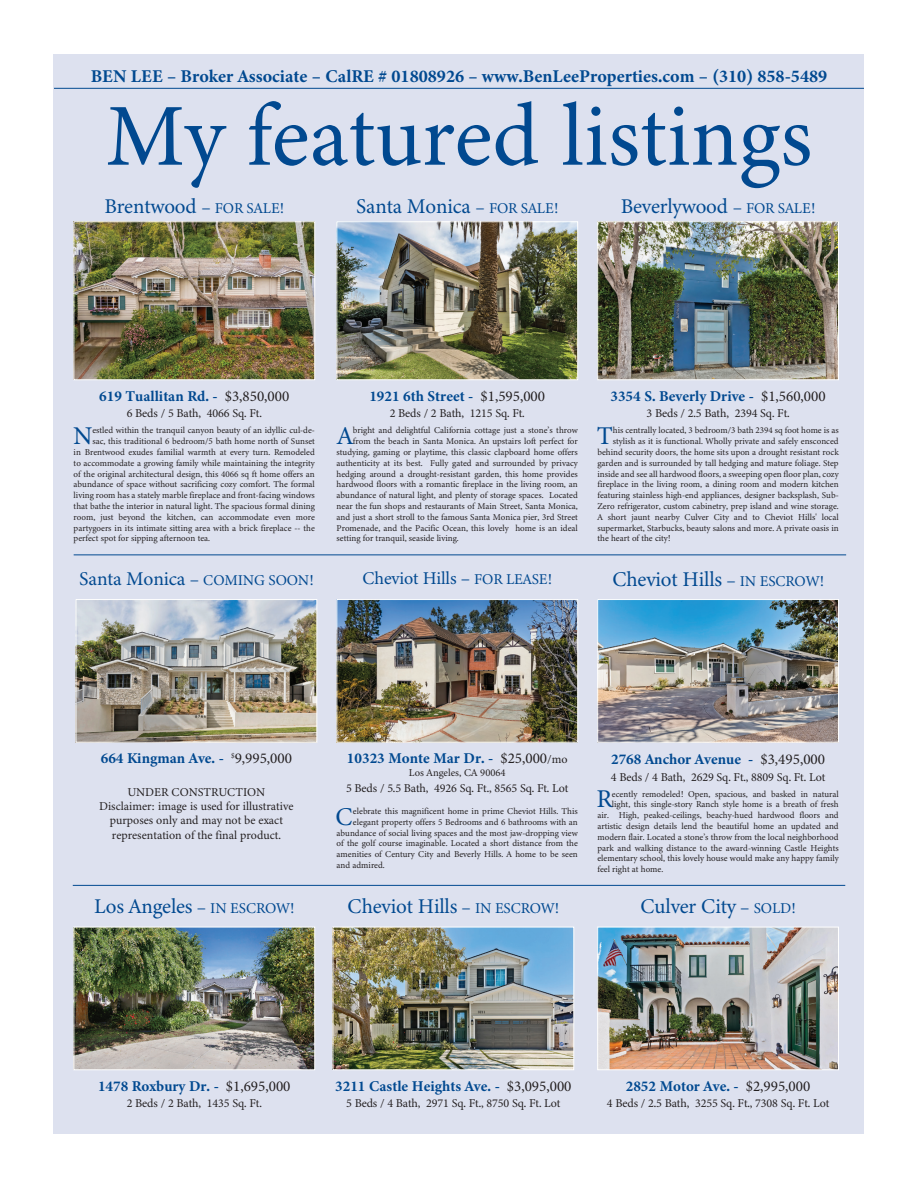
<style>
.page{position:relative;width:918px;height:1188px;background:#fff}
.page>*{position:absolute;margin:0;border:0;box-sizing:border-box;transform-origin:0 0}
.t1{font:88.5px "Minion 3";color:#014990}
.t2{font:25.65px "Minion 3";color:#014990}
.t3{font:21px "Minion 3";letter-spacing:-.01em;color:#014990}
.t4{font:19.5px "Minion 3";color:#014990}
.t5{font:700 18px "Minion 3";color:#014990}
.t6{font:18px "Minion 3";color:#014990}
.t7{font:700 15px "Minion 3";color:#014990}
.t8{font:12px/14.4px "Minion 3";letter-spacing:-.01em;color:#231f20;text-align:center}
.t9{font:10.5px "Minion 3";color:#231f20}
.t10{font:9px "Minion 3";color:#231f20}
.s1{font-size:18px}
.s2{font-size:15px}
.s3{font-weight:400;color:#231f20}
.s4{font-weight:400;font-size:12px;color:#231f20}
</style>
<div class="page">
<div style="left:54px;top:54px;width:810px;height:1080px;background:#dde1ef"></div>
<hr style="left:54px;top:88px;width:810px;height:1px;background:#014990">
<hr style="left:73px;top:885px;width:772px;height:1px;background:#014990">
<hr style="left:74px;top:554px;width:772px;height:1px;background:#014990">
<img style="left:78px;top:601px;width:237px;height:139px">
<div style="left:76px;top:599px;width:241px;height:143px;border:1px solid #fff"></div>
<img style="left:599px;top:601px;width:238px;height:139px">
<div style="left:597px;top:599px;width:242px;height:143px;border:1px solid #fff"></div>
<img style="left:599px;top:224px;width:238px;height:154px">
<div style="left:597px;top:222px;width:242px;height:158px;border:1px solid #fff"></div>
<img style="left:339px;top:224px;width:237px;height:154px">
<div style="left:337px;top:222px;width:241px;height:158px;border:1px solid #fff"></div>
<img style="left:76px;top:224px;width:237px;height:154px">
<div style="left:74px;top:222px;width:241px;height:158px;border:1px solid #fff"></div>
<img style="left:335px;top:929px;width:237px;height:139px">
<div style="left:333px;top:927px;width:241px;height:143px;border:1px solid #fff"></div>
<img style="left:76px;top:929px;width:237px;height:139px">
<div style="left:74px;top:927px;width:241px;height:143px;border:1px solid #fff"></div>
<img style="left:339px;top:601px;width:237px;height:139px">
<div style="left:337px;top:599px;width:241px;height:143px;border:1px solid #fff"></div>
<img style="left:599px;top:929px;width:238px;height:139px">
<div style="left:597px;top:927px;width:242px;height:143px;border:1px solid #fff"></div>
<h3 class="t5" style="left:91px;top:63px;width:738px">BEN LEE – Broker Associate – CalRE # 01808926 – www.BenLeeProperties.com – (310) 858-5489</h3>
<h1 class="t1" style="left:105px;top:75px;width:709px">My featured listings</h1>
<h3 class="t3" style="left:105px;top:192px;width:181px">Brentwood <span class="s1">–</span> <span class="s2">FOR SALE!</span></h3>
<h3 class="t3" style="left:356px;top:192px;width:203px">Santa Monica <span class="s1">–</span> <span class="s2">FOR SALE!</span></h3>
<h3 class="t3" style="left:621px;top:192px;width:196px">Beverlywood <span class="s1">–</span> <span class="s2">FOR SALE!</span></h3>
<h3 class="t7" style="left:99px;top:386px;width:192px">619 Tuallitan Rd. - <span class="s3">$3,850,000</span></h3>
<h3 class="t8" style="left:127px;top:406px;width:137px">6 Beds / 5 Bath, 4066 Sq. Ft.</h3>
<h2 class="t2" style="left:73px;top:418px;width:21px">N</h2>
<p class="t10" style="left:92px;top:424px;width:224px">estled within the tranquil canyon beauty of an idyllic cul-de-</p>
<p class="t10" style="left:92px;top:435px;width:224px">sac, this traditional 6 bedroom/5 bath home north of Sunset</p>
<p class="t10" style="left:74px;top:446px;width:243px">in Brentwood exudes familial warmth at every turn. Remodeled</p>
<p class="t10" style="left:74px;top:457px;width:243px">to accommodate a growing family while maintaining the integrity</p>
<p class="t10" style="left:74px;top:467px;width:243px">of the original architectural design, this 4066 sq ft home offers an</p>
<p class="t10" style="left:74px;top:478px;width:243px">abundance of space without sacrificing cozy comfort. The formal</p>
<p class="t10" style="left:74px;top:489px;width:243px">living room has a stately marble fireplace and front-facing windows</p>
<p class="t10" style="left:74px;top:500px;width:243px">that bathe the interior in natural light. The spacious formal dining</p>
<p class="t10" style="left:74px;top:511px;width:243px">room, just beyond the kitchen, can accommodate even more</p>
<p class="t10" style="left:74px;top:521px;width:243px">partygoers in its intimate sitting area with a brick fireplace -- the</p>
<p class="t10" style="left:74px;top:532px;width:138px">perfect spot for sipping afternoon tea.</p>
<h3 class="t7" style="left:369px;top:386px;width:177px">1921 6th Street - <span class="s3">$1,595,000</span></h3>
<h3 class="t8" style="left:390px;top:406px;width:137px">2 Beds / 2 Bath, 1215 Sq. Ft.</h3>
<h2 class="t2" style="left:337px;top:418px;width:17px">A</h2>
<p class="t10" style="left:353px;top:424px;width:226px">bright and delightful California cottage just a stone’s throw</p>
<p class="t10" style="left:353px;top:435px;width:226px">from the beach in Santa Monica. An upstairs loft perfect for</p>
<p class="t10" style="left:337px;top:446px;width:243px">studying, gaming or playtime, this classic clapboard home offers</p>
<p class="t10" style="left:337px;top:457px;width:243px">authenticity at its best. Fully gated and surrounded by privacy</p>
<p class="t10" style="left:337px;top:467px;width:243px">hedging around a drought-resistant garden, this home provides</p>
<p class="t10" style="left:337px;top:478px;width:243px">hardwood floors with a romantic fireplace in the living room, an</p>
<p class="t10" style="left:337px;top:489px;width:243px">abundance of natural light, and plenty of storage spaces. Located</p>
<p class="t10" style="left:337px;top:500px;width:243px">near the fun shops and restaurants of Main Street, Santa Monica,</p>
<p class="t10" style="left:337px;top:511px;width:243px">and just a short stroll to the famous Santa Monica pier, 3rd Street</p>
<p class="t10" style="left:337px;top:521px;width:243px">Promenade, and the Pacific Ocean, this lovely home is an ideal</p>
<p class="t10" style="left:337px;top:532px;width:124px">setting for tranquil, seaside living.</p>
<h3 class="t7" style="left:611px;top:386px;width:217px">3354 S. Beverly Drive - <span class="s3">$1,560,000</span></h3>
<h3 class="t8" style="left:647px;top:406px;width:145px">3 Beds / 2.5 Bath, 2394 Sq. Ft.</h3>
<h2 class="t2" style="left:597px;top:418px;width:18px">T</h2>
<p class="t10" style="left:613px;top:424px;width:227px">his centrally located, 3 bedroom/3 bath 2394 sq foot home is as</p>
<p class="t10" style="left:613px;top:435px;width:227px">stylish as it is functional. Wholly private and safely ensconced</p>
<p class="t10" style="left:597px;top:446px;width:243px">behind security doors, the home sits upon a drought resistant rock</p>
<p class="t10" style="left:597px;top:457px;width:243px">garden and is surrounded by tall hedging and mature foliage. Step</p>
<p class="t10" style="left:597px;top:467px;width:243px">inside and see all hardwood floors, a sweeping open floor plan, cozy</p>
<p class="t10" style="left:597px;top:478px;width:243px">fireplace in the living room, a dining room and modern kitchen</p>
<p class="t10" style="left:597px;top:489px;width:243px">featuring stainless high-end appliances, designer backsplash, Sub-</p>
<p class="t10" style="left:597px;top:500px;width:243px">Zero refrigerator, custom cabinetry, prep island and wine storage.</p>
<p class="t10" style="left:597px;top:511px;width:243px">A short jaunt nearby Culver City and to Cheviot Hills' local</p>
<p class="t10" style="left:597px;top:521px;width:243px">supermarket, Starbucks, beauty salons and more. A private oasis in</p>
<p class="t10" style="left:597px;top:532px;width:75px">the heart of the city!</p>
<h3 class="t4" style="left:79px;top:565px;width:236px">Santa Monica <span class="s1">–</span> <span class="s2">COMING SOON!</span></h3>
<h3 class="t6" style="left:363px;top:566px;width:191px">Cheviot Hills – <span class="s2">FOR LEASE!</span></h3>
<h3 class="t3" style="left:612px;top:565px;width:213px">Cheviot Hills <span class="s1">–</span> <span class="s2">IN ESCROW!</span></h3>
<h3 class="t7" style="left:101px;top:748px;width:193px">664 Kingman Ave. - <sup>$</sup><span class="s3">9,995,000</span></h3>
<h3 class="t8" style="left:99px;top:784px;width:196px">UNDER CONSTRUCTION Disclaimer: image is used for illustrative purposes only and may not be exact representation of the final product.</h3>
<h3 class="t3" style="left:94px;top:892px;width:202px">Los Angeles <span class="s1">–</span> <span class="s2">IN ESCROW!</span></h3>
<h3 class="t7" style="left:347px;top:748px;width:222px">10323 Monte Mar Dr. - <span class="s3">$25,000</span><span class="s4">/mo</span></h3>
<p class="t9" style="left:409px;top:766px;width:98px">Los Angeles, CA 90064</p>
<h3 class="t8" style="left:346px;top:781px;width:224px">5 Beds / 5.5 Bath, 4926 Sq. Ft., 8565 Sq. Ft. Lot</h3>
<h2 class="t2" style="left:335px;top:799px;width:19px">C</h2>
<p class="t10" style="left:353px;top:805px;width:226px">elebrate this magnificent home in prime Cheviot Hills. This</p>
<p class="t10" style="left:353px;top:816px;width:226px">elegant property offers 5 Bedrooms and 6 bathrooms with an</p>
<p class="t10" style="left:337px;top:826px;width:243px">abundance of social living spaces and the most jaw-dropping view</p>
<p class="t10" style="left:337px;top:837px;width:243px">of the golf course imaginable. Located a short distance from the</p>
<p class="t10" style="left:337px;top:848px;width:243px">amenities of Century City and Beverly Hills. A home to be seen</p>
<p class="t10" style="left:337px;top:859px;width:50px">and admired.</p>
<h3 class="t3" style="left:348px;top:892px;width:213px">Cheviot Hills <span class="s1">–</span> <span class="s2">IN ESCROW!</span></h3>
<h3 class="t7" style="left:611px;top:749px;width:215px">2768 Anchor Avenue - <span class="s3">$3,495,000</span></h3>
<h3 class="t8" style="left:611px;top:769px;width:216px">4 Beds / 4 Bath, 2629 Sq. Ft., 8809 Sq. Ft. Lot</h3>
<h2 class="t2" style="left:596px;top:781px;width:17px">R</h2>
<p class="t10" style="left:612px;top:787px;width:228px">ecently remodeled! Open, spacious, and basked in natural</p>
<p class="t10" style="left:612px;top:798px;width:228px">light, this single-story Ranch style home is a breath of fresh</p>
<p class="t10" style="left:597px;top:809px;width:243px">air. High, peaked-ceilings, beachy-hued hardwood floors and</p>
<p class="t10" style="left:597px;top:820px;width:243px">artistic design details lend the beautiful home an updated and</p>
<p class="t10" style="left:597px;top:831px;width:243px">modern flair. Located a stone’s throw from the local neighborhood</p>
<p class="t10" style="left:597px;top:841px;width:243px">park and walking distance to the award-winning Castle Heights</p>
<p class="t10" style="left:597px;top:852px;width:243px">elementary school, this lovely house would make any happy family</p>
<p class="t10" style="left:597px;top:863px;width:67px">feel right at home.</p>
<h3 class="t3" style="left:640px;top:892px;width:157px">Culver City <span class="s1">–</span> <span class="s2">SOLD!</span></h3>
<h3 class="t7" style="left:98px;top:1076px;width:194px">1478 Roxbury Dr. - <span class="s3">$1,695,000</span></h3>
<h3 class="t8" style="left:127px;top:1096px;width:137px">2 Beds / 2 Bath, 1435 Sq. Ft.</h3>
<h3 class="t7" style="left:335px;top:1076px;width:238px">3211 Castle Heights Ave. - <span class="s3">$3,095,000</span></h3>
<h3 class="t8" style="left:346px;top:1096px;width:216px">5 Beds / 4 Bath, 2971 Sq. Ft., 8750 Sq. Ft. Lot</h3>
<h3 class="t7" style="left:626px;top:1076px;width:186px">2852 Motor Ave. - <span class="s3">$2,995,000</span></h3>
<h3 class="t8" style="left:607px;top:1096px;width:224px">4 Beds / 2.5 Bath, 3255 Sq. Ft., 7308 Sq. Ft. Lot</h3>
</div>
